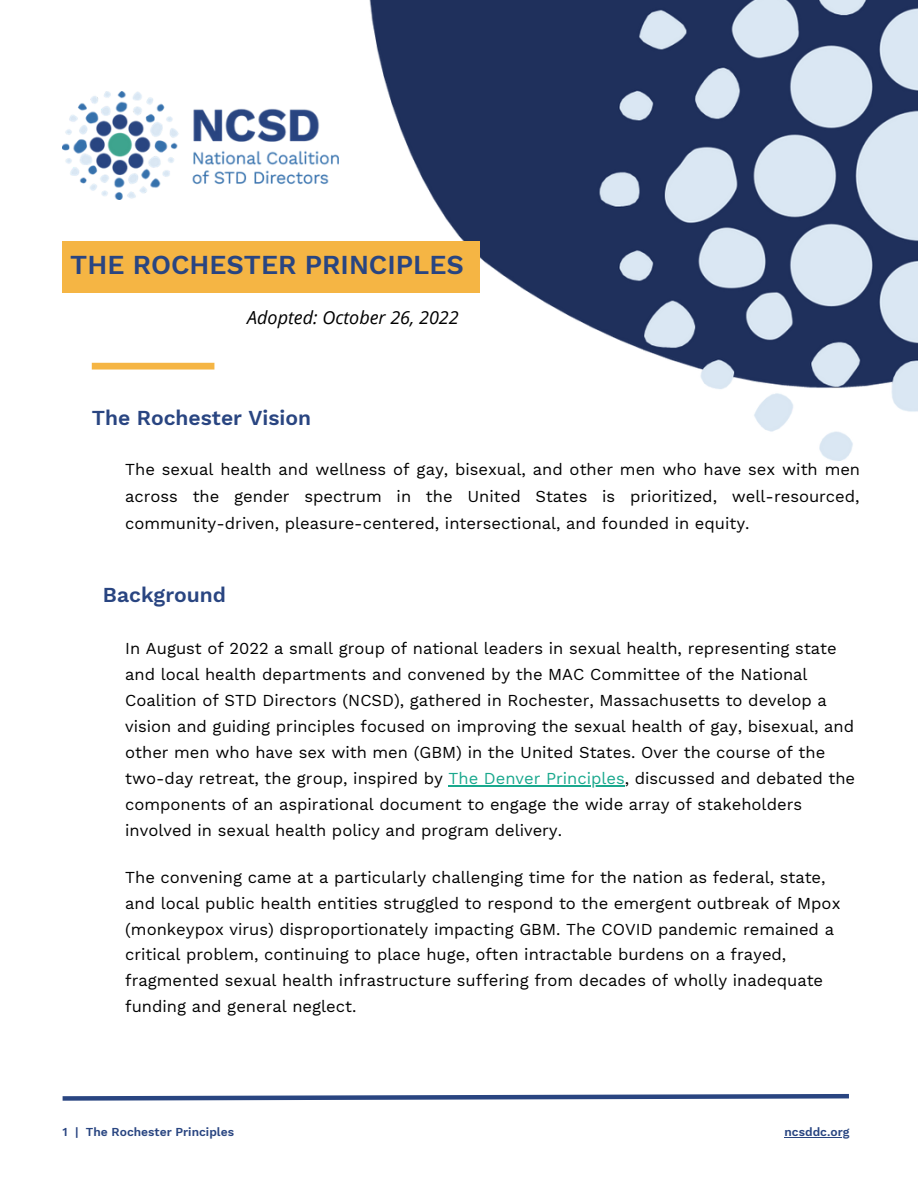
<style>
.page{position:relative;width:918px;height:1188px;background:#fff}
.page>*{position:absolute;margin:0;border:0;box-sizing:border-box;transform-origin:0 0}
.t1{font:600 27px "Work Sans";color:#294581}
.t2{font:600 21px "Work Sans";color:#294581}
.t3{font:italic 18px "Open Sans";color:#000}
.t4{font:16.5px/25.8px "Work Sans";color:#000}
.t5{font:600 12px "Work Sans";color:#294581}
.s1{color:#19a88d}
</style>
<div class="page">
<img style="left:369px;top:0;width:549px;height:460px">
<img style="left:63px;top:92px;width:275px;height:108px">
<div style="left:63px;top:241px;width:417px;height:52px;background:#f5b544"></div>
<div style="left:92px;top:363px;width:122px;height:7px;background:#f5b544"></div>
<svg style="left:62px;top:1093px;width:787px;height:8px"></svg>
<hr style="left:785px;top:1137px;width:64px;height:1px;background:#294581">
<hr style="left:449px;top:785px;width:176px;height:1px;background:#19a88d">
<h1 class="t1" style="left:70px;top:249px;width:395px">THE ROCHESTER PRINCIPLES</h1>
<p class="t3" style="left:247px;top:305px;width:213px">Adopted: October 26, 2022</p>
<p class="t2" style="left:92px;top:405px;width:221px">The Rochester Vision</p>
<p class="t4" style="left:125px;top:456px;width:736px;line-height:27px;text-align:justify">The sexual health and wellness of gay, bisexual, and other men who have sex with men across the gender spectrum in the United States is prioritized, well-resourced, community-driven, pleasure-centered, intersectional, and founded in equity.</p>
<p class="t2" style="left:103px;top:582px;width:125px">Background</p>
<p class="t4" style="left:125px;top:636px;width:731px">In August of 2022 a small group of national leaders in sexual health, representing state and local health departments and convened by the MAC Committee of the National Coalition of STD Directors (NCSD), gathered in Rochester, Massachusetts to develop a vision and guiding principles focused on improving the sexual health of gay, bisexual, and other men who have sex with men (GBM) in the United States. Over the course of the two-day retreat, the group, inspired by <span class="s1">The Denver Principles</span>, discussed and debated the components of an aspirational document to engage the wide array of stakeholders involved in sexual health policy and program delivery.</p>
<p class="t4" style="left:125px;top:864px;width:717px">The convening came at a particularly challenging time for the nation as federal, state, and local public health entities struggled to respond to the emergent outbreak of Mpox (monkeypox virus) disproportionately impacting GBM. The COVID pandemic remained a critical problem, continuing to place huge, often intractable burdens on a frayed, fragmented sexual health infrastructure suffering from decades of wholly inadequate funding and general neglect.</p>
<p class="t5" style="left:63px;top:1125px;width:173px">1 | The Rochester Principles</p>
<p class="t5" style="left:785px;top:1125px;width:66px">ncsddc.org</p>
</div>
